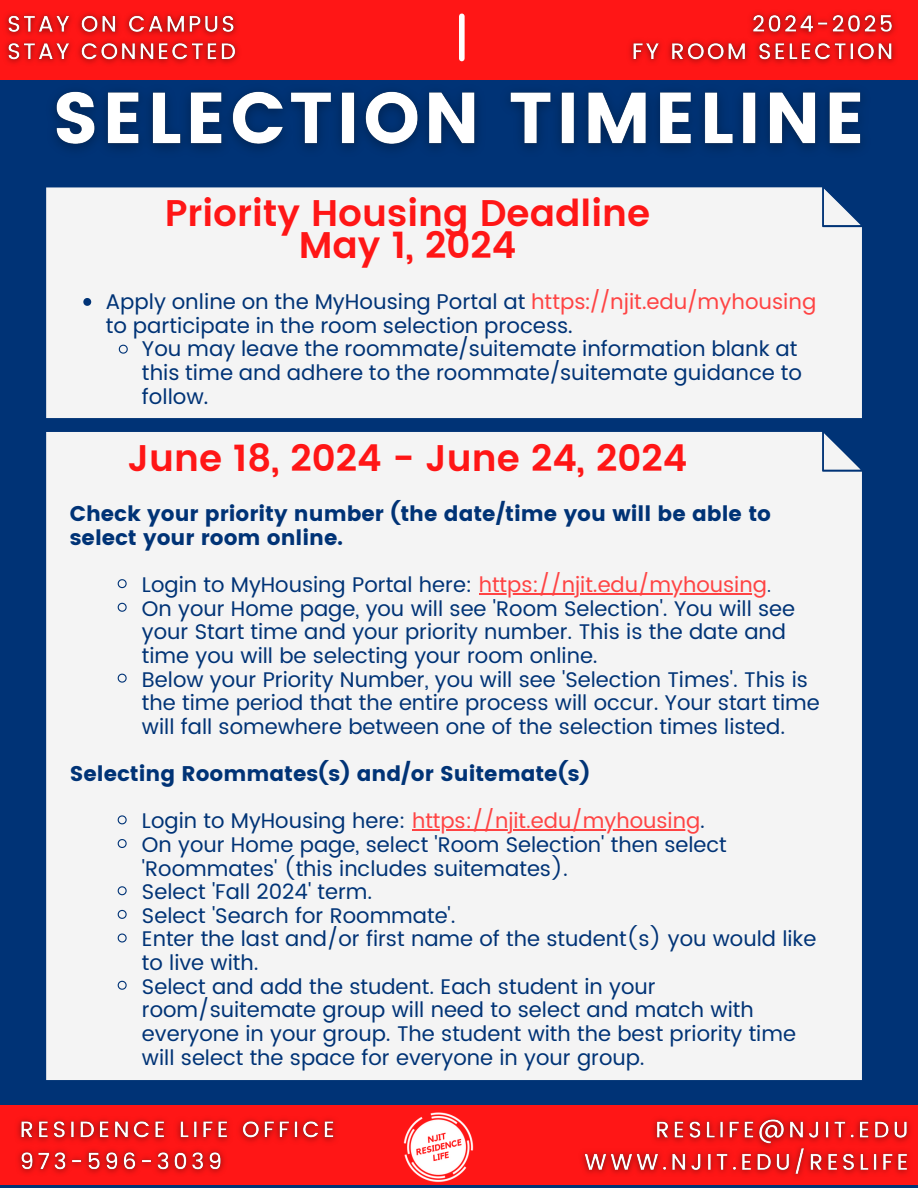
<style>
.page{position:relative;width:918px;height:1188px;background:#003376}
.page>*{position:absolute;margin:0;border:0;box-sizing:border-box;transform-origin:0 0}
.t1{font:600 37.05px "Poppins";color:#ff1616}
.t2{font:21.15px/23.7px "Poppins";color:#003376}
.t3{font:21.15px/23.7px "Poppins";color:#003376}
.t4{font:21.15px "Poppins";color:#ff4343}
.s1{color:#ff4343}
.s2{font-weight:300}
.s3{color:#003376}
</style>
<div class="page">
<div style="left:0;top:0;width:918px;height:80px;background:#ff1616"></div>
<img style="left:5px;top:13px;width:234px;height:51px">
<img style="left:629px;top:12px;width:267px;height:51px">
<div style="left:459px;top:16px;width:6px;height:43px;background:#fff"></div>
<div style="left:0;top:1105px;width:918px;height:80px;background:#ff1616"></div>
<img style="left:17px;top:1119px;width:318px;height:55px">
<img style="left:403px;top:1112px;width:71px;height:71px">
<img style="left:582px;top:1117px;width:329px;height:60px">
<img style="left:38px;top:63px;width:830px;height:87px">
<div style="left:46px;top:431px;width:816px;height:650px;background:#f4f4f4"></div>
<svg style="left:117px;top:578px;width:10px;height:11px"></svg>
<hr style="left:479px;top:593px;width:101px;height:1px;background:#ff4343">
<hr style="left:580px;top:593px;width:187px;height:1px;background:#ff4343">
<svg style="left:117px;top:602px;width:10px;height:11px"></svg>
<svg style="left:117px;top:673px;width:10px;height:10px"></svg>
<svg style="left:117px;top:815px;width:10px;height:10px"></svg>
<hr style="left:412px;top:829px;width:102px;height:2px;background:#ff4343">
<hr style="left:514px;top:829px;width:186px;height:2px;background:#ff4343">
<svg style="left:117px;top:838px;width:10px;height:11px"></svg>
<svg style="left:117px;top:885px;width:10px;height:11px"></svg>
<svg style="left:117px;top:909px;width:10px;height:11px"></svg>
<svg style="left:117px;top:933px;width:10px;height:10px"></svg>
<svg style="left:117px;top:980px;width:10px;height:11px"></svg>
<div style="left:46px;top:187px;width:816px;height:232px;background:#f4f4f4"></div>
<svg style="left:83px;top:298px;width:8px;height:8px"></svg>
<svg style="left:118px;top:344px;width:11px;height:10px"></svg>
<p class="t1" style="left:165px;top:192px;width:487px">Priority Housing Deadline</p>
<p class="t1" style="left:299px;top:223px;width:219px">May 1, 2024</p>
<p class="t2" style="left:106px;top:290px;width:712px">Apply online on the MyHousing Portal at <span class="s1">https://njit.edu/myhousing </span>to participate in the room selection process.</p>
<p class="t2" style="left:142px;top:337px;width:662px">You may leave the roommate/suitemate information blank at this time and adhere to the roommate/suitemate guidance to follow.</p>
<p class="t1" style="left:128px;top:436px;width:561px">June 18, 2024 - June 24, 2024</p>
<p class="t3" style="left:70px;top:502px;width:703px">Check your priority number (the date/time you will be able to select your room online.</p>
<p class="t2" style="left:142px;top:573px;width:631px">Login to MyHousing Portal here: <span class="s1">https://njit.edu/myhousing</span><span class="s2">.</span></p>
<h4 class="t2" style="left:142px;top:597px;width:655px">On your Home page, you will see 'Room Selection'. You will see your Start time and your priority number. This is the date and</h4>
<p class="t2" style="left:142px;top:644px;width:679px">time you will be selecting your room online.<br>Below your Priority Number, you will see 'Selection Times'. This is the time period that the entire process will occur. Your start time</p>
<p class="t2" style="left:142px;top:715px;width:645px">will fall somewhere between one of the selection times listed.</p>
<p class="t3" style="left:70px;top:762px;width:522px">Selecting Roommates(s) and/or Suitemate(s)</p>
<p class="t4" style="left:142px;top:809px;width:565px"><span class="s3">Login to MyHousing here:</span> https://njit.edu/myhousing<span class="s3">.</span></p>
<h4 class="t2" style="left:142px;top:833px;width:586px">On your Home page, select 'Room Selection' then select 'Roommates' (this includes suitemates).</h4>
<p class="t2" style="left:142px;top:880px;width:232px">Select 'Fall 2024' term.</p>
<p class="t2" style="left:142px;top:904px;width:315px">Select 'Search for Roommate'.</p>
<p class="t2" style="left:142px;top:927px;width:676px">Enter the last and/or first name of the student(s) you would like to live with.</p>
<p class="t2" style="left:142px;top:975px;width:656px">Select and add the student. Each student in your room/suitemate group will need to select and match with everyone in your group. The student with the best priority time will select the space for everyone in your group.</p>
</div>
